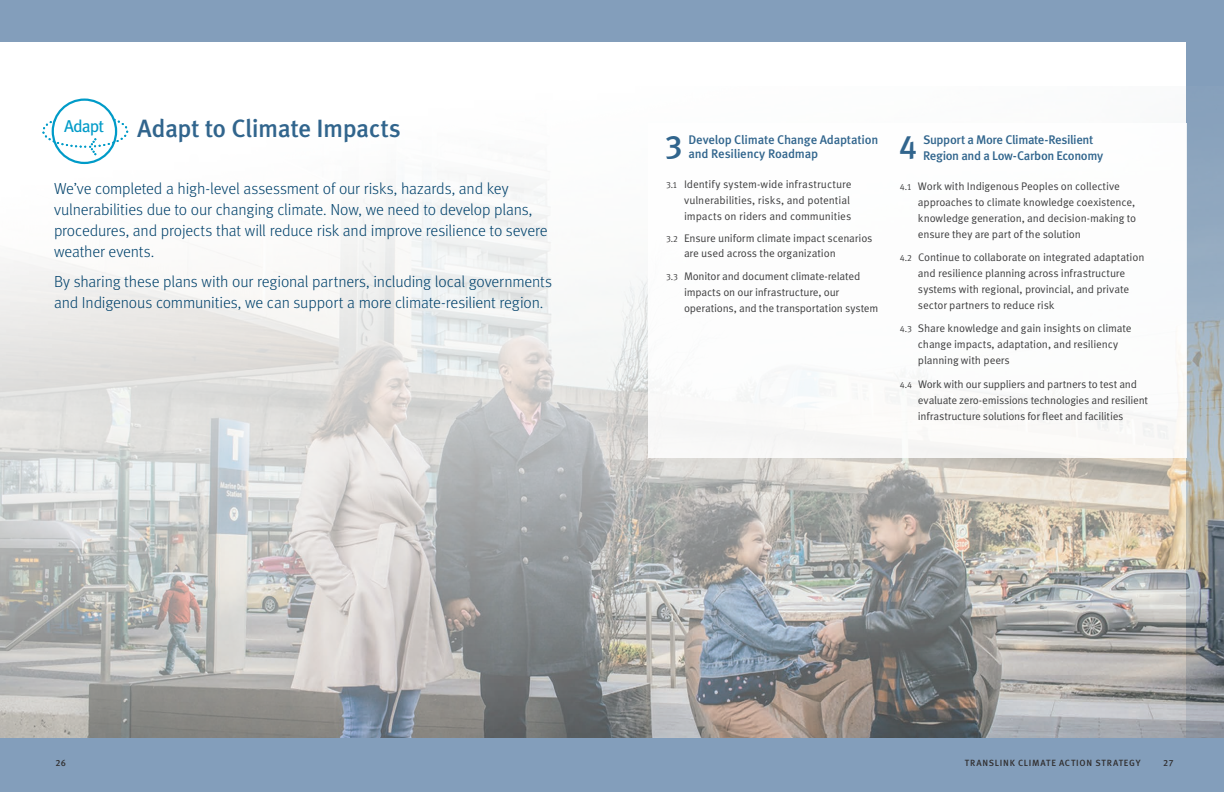
<style>
.page{position:relative;width:1224px;height:792px;background:#839ebb}
.page>*{position:absolute;margin:0;border:0;box-sizing:border-box;transform-origin:0 0}
.Paragraph_1-GREP_Sty{font:500 32.7px "Meta Pro";color:#31658d}
.TL25_H4{font:500 25px "Meta Pro";letter-spacing:-.02em;color:#31658d}
.t1{font:17.1px "Meta Pro";letter-spacing:-.06em;color:#009bc8}
.Para_16pt_deck{font:300 16px/21px "Meta OT";letter-spacing:-.01em;color:#00416b}
.Paragraph_1-GREP_Sty-2{font:500 12.5px/14px "Meta Pro";letter-spacing:-.02em;color:#31658d}
.Paragraph_1-GREP_Sty-3{font:11px/16px "Meta OT Norm";letter-spacing:-.015em;color:#3e3e3f}
.t2{font:500 9px "Meta Pro";letter-spacing:.08em;color:#312f30}
.s1{font-family:"Meta Caps";font-size:9px}
</style>
<div class="page">
<div style="left:0;top:42px;width:1186px;height:695px;background:#fff"></div>
<img style="left:0;top:98px;width:1224px;height:640px">
<div style="left:648px;top:124px;width:538px;height:334px;background:#fff"></div>
<div style="left:52px;top:99px;width:65px;height:65px;border:2px solid #009bc8;border-radius:50%"></div>
<svg style="left:42px;top:117px;width:87px;height:38px"></svg>
<h3 class="t1" style="left:64px;top:115px;width:41px">Adapt</h3>
<h4 class="TL25_H4" style="left:137px;top:113px;width:265px">Adapt to Climate Impacts</h4>
<p class="Para_16pt_deck" style="left:54px;top:178px;width:495px">We’ve completed a high-level assessment of our risks, hazards, and key vulnerabilities due to our changing climate. Now, we need to develop plans, procedures, and projects that will reduce risk and improve resilience to severe weather events.</p>
<p class="Para_16pt_deck" style="left:54px;top:271px;width:500px">By sharing these plans with our regional partners, including local governments and Indigenous communities, we can support a more climate-resilient region.</p>
<p class="Paragraph_1-GREP_Sty" style="left:665px;top:126px;width:20px">3</p>
<p class="Paragraph_1-GREP_Sty-2" style="left:689px;top:133px;width:191px">Develop Climate Change Adaptation and Resiliency Roadmap</p>
<p class="Paragraph_1-GREP_Sty-3" style="left:684px;top:176px;width:169px;text-indent:-18px"><span class="s1">3.1</span> Identify system-wide infrastructure vulnerabilities, risks, and potential impacts on riders and communities</p>
<p class="Paragraph_1-GREP_Sty-3" style="left:684px;top:231px;width:190px;line-height:15px;text-indent:-18px"><span class="s1">3.2</span> Ensure uniform climate impact scenarios are used across the organization</p>
<p class="Paragraph_1-GREP_Sty-3" style="left:684px;top:269px;width:196px;text-indent:-18px"><span class="s1">3.3</span> Monitor and document climate-related impacts on our infrastructure, our operations, and the transportation system</p>
<p class="Paragraph_1-GREP_Sty" style="left:899px;top:126px;width:20px">4</p>
<p class="Paragraph_1-GREP_Sty-2" style="left:923px;top:132px;width:182px;line-height:16px">Support a More Climate-Resilient<br>Region and a Low-Carbon Economy</p>
<p class="Paragraph_1-GREP_Sty-3" style="left:918px;top:178px;width:220px;text-indent:-18px"><span class="s1">4.1</span> Work with Indigenous Peoples on collective approaches to climate knowledge coexistence, knowledge generation, and decision-making to ensure they are part of the solution</p>
<p class="Paragraph_1-GREP_Sty-3" style="left:918px;top:250px;width:228px;text-indent:-18px"><span class="s1">4.2</span> Continue to collaborate on integrated adaptation and resilience planning across infrastructure systems with regional, provincial, and private sector partners to reduce risk</p>
<p class="Paragraph_1-GREP_Sty-3" style="left:918px;top:321px;width:215px;text-indent:-18px"><span class="s1">4.3</span> Share knowledge and gain insights on climate change impacts, adaptation, and resiliency planning with peers</p>
<p class="Paragraph_1-GREP_Sty-3" style="left:918px;top:376px;width:232px;text-indent:-18px"><span class="s1">4.4</span> Work with our suppliers and partners to test and evaluate zero-emissions technologies and resilient infrastructure solutions for fleet and facilities</p>
<p class="t2" style="left:55px;top:758px;width:12px">26</p>
<p class="t2" style="left:965px;top:758px;width:177px">TRANSLINK CLIMATE ACTION STRATEGY</p>
<p class="t2" style="left:1163px;top:758px;width:12px">27</p>
</div>
